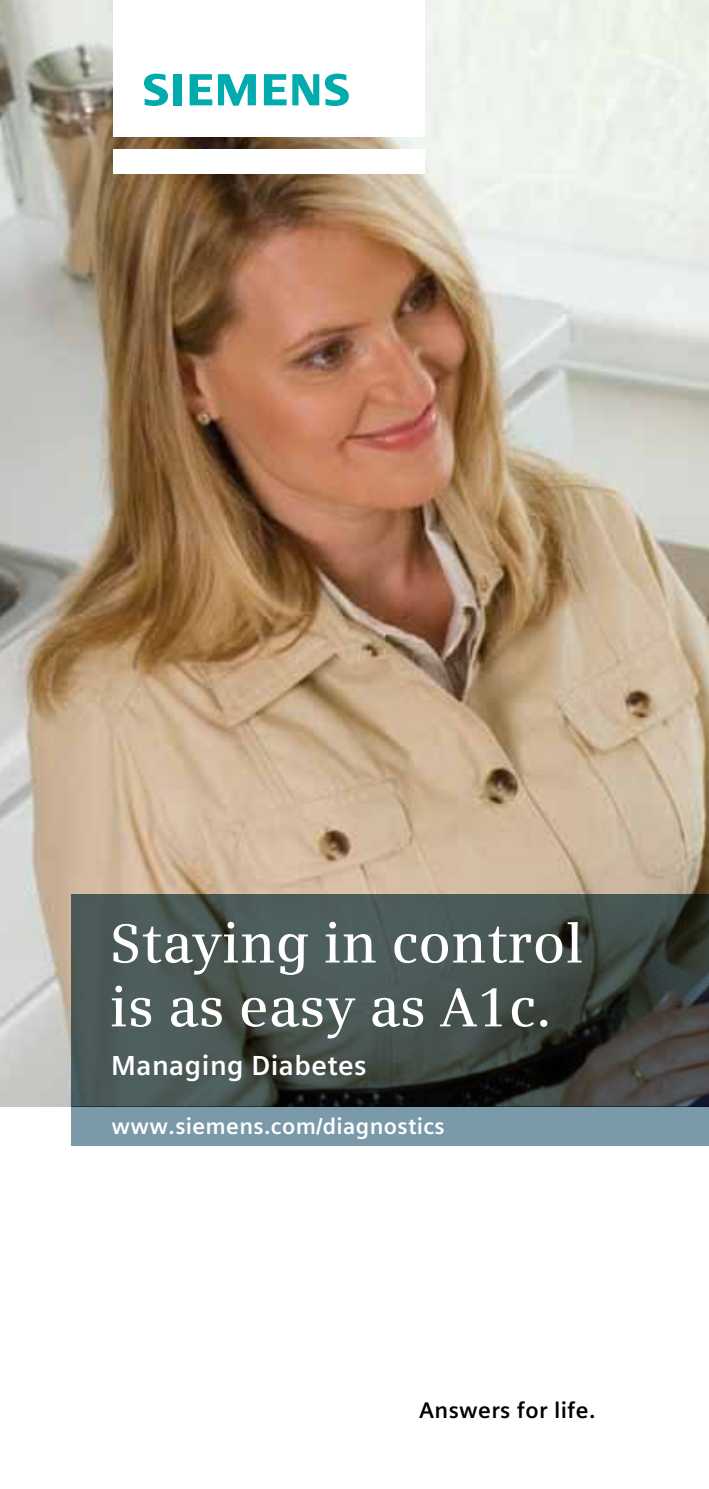
<style>
.page{position:relative;width:709px;height:1489px;background:#fff}
.page>*{position:absolute;margin:0;border:0;box-sizing:border-box;transform-origin:0 0}
.t1{font:600 55px/63.8px "Siemens Serif";letter-spacing:.005em;color:#fff}
.t2{font:700 27.5px "Siemens Sans Global";letter-spacing:.015em;color:#fff}
.t3{font:700 22.5px "Siemens Sans Global";letter-spacing:.015em;color:#fff}
.t4{font:700 22.5px "Siemens Sans Global";letter-spacing:.015em;color:#000}
</style>
<div class="page">
<img style="left:0;top:0;width:709px;height:1106px">
<svg style="left:71px;top:894px;width:638px;height:212px;background:#414c48"></svg>
<div style="left:113px;top:149px;width:312px;height:25px;background:#fff"></div>
<div style="left:113px;top:0;width:312px;height:136px;background:#fff"></div>
<svg style="left:144px;top:74px;width:24px;height:32px"></svg>
<div style="left:173px;top:74px;width:9px;height:31px;background:#00aaad"></div>
<svg style="left:190px;top:74px;width:22px;height:31px"></svg>
<svg style="left:218px;top:74px;width:38px;height:32px"></svg>
<svg style="left:264px;top:74px;width:22px;height:31px"></svg>
<svg style="left:292px;top:74px;width:27px;height:31px"></svg>
<svg style="left:325px;top:74px;width:24px;height:32px"></svg>
<div style="left:71px;top:1106px;width:638px;height:39px;background:#7b9aa9"></div>
<p class="t1" style="left:110px;top:911px;width:475px">Staying in control is as easy as A1c.</p>
<p class="t2" style="left:111px;top:1044px;width:257px">Managing Diabetes</p>
<p class="t3" style="left:111px;top:1108px;width:335px">www.siemens.com/diagnostics</p>
<p class="t4" style="left:419px;top:1392px;width:178px">Answers for life.</p>
</div>
